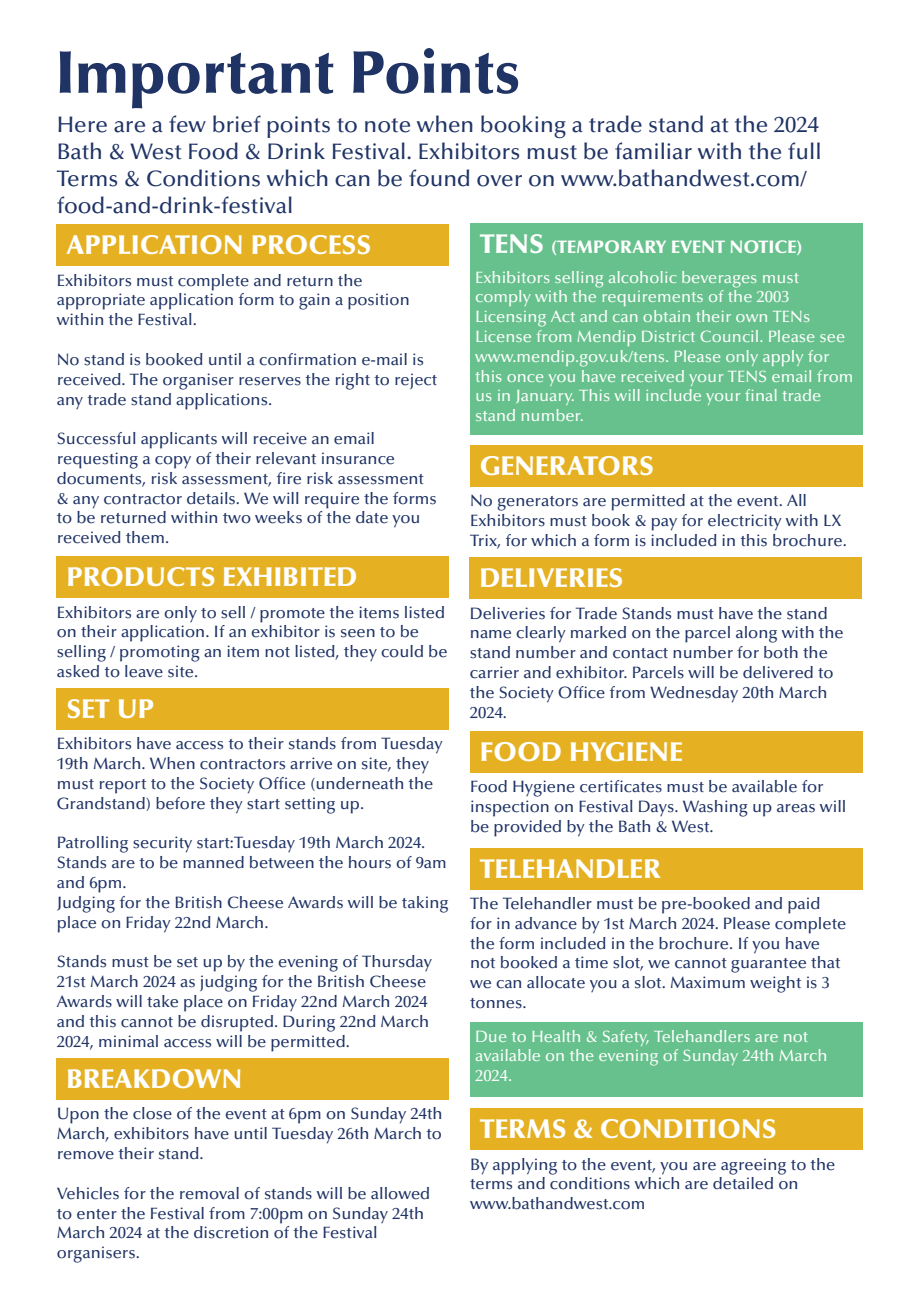
<style>
.page{position:relative;width:919px;height:1289px;background:#fff}
.page>*{position:absolute;margin:0;border:0;box-sizing:border-box;transform-origin:0 0}
.t1{font:900 60px "Optima LT Pro";color:#1f3365}
.t2{font:900 27px "Optima LT Pro";color:#fff}
.t3{font:500 22.5px/27px "Optima LT Pro";color:#1f3365}
.t4{font:900 18px "Optima LT Pro";color:#fff}
.t5{font:500 16.5px/19.8px "Optima LT Pro";color:#1f3365}
.t6{font:500 16.5px/19.8px "Optima LT Pro";color:#fff}
.s1{font-size:27px}
</style>
<div class="page">
<div style="left:470px;top:223px;width:392px;height:212px;background:#66c18c"></div>
<div style="left:57px;top:224px;width:392px;height:42px;background:#e5b123"></div>
<div style="left:57px;top:556px;width:392px;height:42px;background:#e5b123"></div>
<div style="left:57px;top:688px;width:392px;height:41px;background:#e5b123"></div>
<div style="left:57px;top:1058px;width:392px;height:41px;background:#e5b123"></div>
<div style="left:470px;top:444px;width:392px;height:42px;background:#e5b123"></div>
<div style="left:470px;top:557px;width:391px;height:42px;background:#e5b123"></div>
<div style="left:470px;top:731px;width:392px;height:41px;background:#e5b123"></div>
<div style="left:470px;top:847px;width:392px;height:42px;background:#e5b123"></div>
<div style="left:470px;top:1022px;width:392px;height:74px;background:#66c18c"></div>
<div style="left:470px;top:1108px;width:392px;height:41px;background:#e5b123"></div>
<p class="t1" style="left:55px;top:35px;width:467px">Important Points</p>
<p class="t3" style="left:57px;top:111px;width:766px">Here are a few brief points to note when booking a trade stand at the 2024<br>Bath &amp; West Food &amp; Drink Festival. Exhibitors must be familiar with the full Terms &amp; Conditions which can be found over on www.bathandwest.com/ food-and-drink-festival</p>
<p class="t2" style="left:66px;top:228px;width:307px">APPLICATION PROCESS</p>
<p class="t5" style="left:57px;top:270px;width:307px">Exhibitors must complete and return the</p>
<p class="t5" style="left:57px;top:290px;width:354px">appropriate application form to gain a position within the Festival.</p>
<p class="t5" style="left:57px;top:349px;width:382px">No stand is booked until a confirmation e-mail is received. The organiser reserves the right to reject any trade stand applications.</p>
<p class="t5" style="left:57px;top:428px;width:320px">Successful applicants will receive an email</p>
<p class="t5" style="left:57px;top:448px;width:340px">requesting a copy of their relevant insurance</p>
<p class="t5" style="left:57px;top:468px;width:381px">documents, risk assessment, fire risk assessment &amp; any contractor details. We will require the forms to be returned within two weeks of the date you received them.</p>
<p class="t2" style="left:66px;top:560px;width:293px">PRODUCTS EXHIBITED</p>
<p class="t5" style="left:57px;top:602px;width:392px">Exhibitors are only to sell / promote the items listed on their application. If an exhibitor is seen to be selling / promoting an item not listed, they could be asked to leave site.</p>
<p class="t2" style="left:66px;top:692px;width:89px">SET UP</p>
<p class="t5" style="left:57px;top:733px;width:387px">Exhibitors have access to their stands from Tuesday 19th March. When contractors arrive on site, they must report to the Society Office (underneath the Grandstand) before they start setting up.</p>
<p class="t5" style="left:57px;top:832px;width:391px">Patrolling security start:Tuesday 19th March 2024.<br>Stands are to be manned between the hours of 9am and 6pm.</p>
<p class="t5" style="left:57px;top:892px;width:393px">Judging for the British Cheese Awards will be taking place on Friday 22nd March.</p>
<p class="t5" style="left:57px;top:951px;width:376px">Stands must be set up by the evening of Thursday 21st March 2024 as judging for the British Cheese Awards will take place on Friday 22nd March 2024 and this cannot be disrupted. During 22nd March 2024, minimal access will be permitted.</p>
<p class="t2" style="left:66px;top:1062px;width:178px">BREAKDOWN</p>
<p class="t5" style="left:57px;top:1103px;width:387px;text-align:justify">Upon the close of the event at 6pm on Sunday 24th March, exhibitors have until Tuesday 26th March to remove their stand.</p>
<p class="t5" style="left:57px;top:1183px;width:375px">Vehicles for the removal of stands will be allowed to enter the Festival from 7:00pm on Sunday 24th<br>March 2024 at the discretion of the Festival</p>
<p class="t5" style="left:57px;top:1242px;width:84px">organisers.</p>
<p class="t4" style="left:479px;top:236px;width:324px"><span class="s1">TENS</span> (TEMPORARY EVENT NOTICE)</p>
<p class="t6" style="left:475px;top:267px;width:326px">Exhibitors selling alcoholic beverages must</p>
<p class="t6" style="left:475px;top:287px;width:316px">comply with the requirements of the 2003</p>
<p class="t6" style="left:475px;top:306px;width:380px">Licensing Act and can obtain their own TENs License from Mendip District Council. Please see www.mendip.gov.uk/tens. Please only apply for this once you have received your TENS email from us in January. This will include your final trade stand number.</p>
<p class="t2" style="left:479px;top:448px;width:176px">GENERATORS</p>
<p class="t5" style="left:470px;top:490px;width:338px">No generators are permitted at the event. All</p>
<p class="t5" style="left:470px;top:510px;width:378px">Exhibitors must book &amp; pay for electricity with LX<br>Trix, for which a form is included in this brochure.</p>
<p class="t2" style="left:479px;top:561px;width:146px">DELIVERIES</p>
<p class="t5" style="left:470px;top:603px;width:375px">Deliveries for Trade Stands must have the stand name clearly marked on the parcel along with the stand number and contact number for both the</p>
<p class="t5" style="left:470px;top:662px;width:365px">carrier and exhibitor. Parcels will be delivered to the Society Office from Wednesday 20th March<br>2024.</p>
<p class="t2" style="left:479px;top:734px;width:205px">FOOD HYGIENE</p>
<p class="t5" style="left:470px;top:776px;width:355px">Food Hygiene certificates must be available for</p>
<p class="t5" style="left:470px;top:796px;width:378px">inspection on Festival Days. Washing up areas will be provided by the Bath &amp; West.</p>
<p class="t2" style="left:479px;top:851px;width:183px">TELEHANDLER</p>
<p class="t5" style="left:470px;top:893px;width:377px">The Telehandler must be pre-booked and paid for in advance by 1st March 2024. Please complete the form included in the brochure. If you have not booked a time slot, we cannot guarantee that we can allocate you a slot. Maximum weight is 3 tonnes.</p>
<p class="t6" style="left:475px;top:1025px;width:335px">Due to Health &amp; Safety, Telehandlers are not</p>
<p class="t6" style="left:475px;top:1045px;width:354px">available on the evening of Sunday 24th March<br>2024.</p>
<p class="t2" style="left:479px;top:1112px;width:298px">TERMS &amp; CONDITIONS</p>
<p class="t5" style="left:470px;top:1153px;width:367px">By applying to the event, you are agreeing to the terms and conditions which are detailed on</p>
<p class="t5" style="left:470px;top:1193px;width:177px">www.bathandwest.com</p>
</div>
